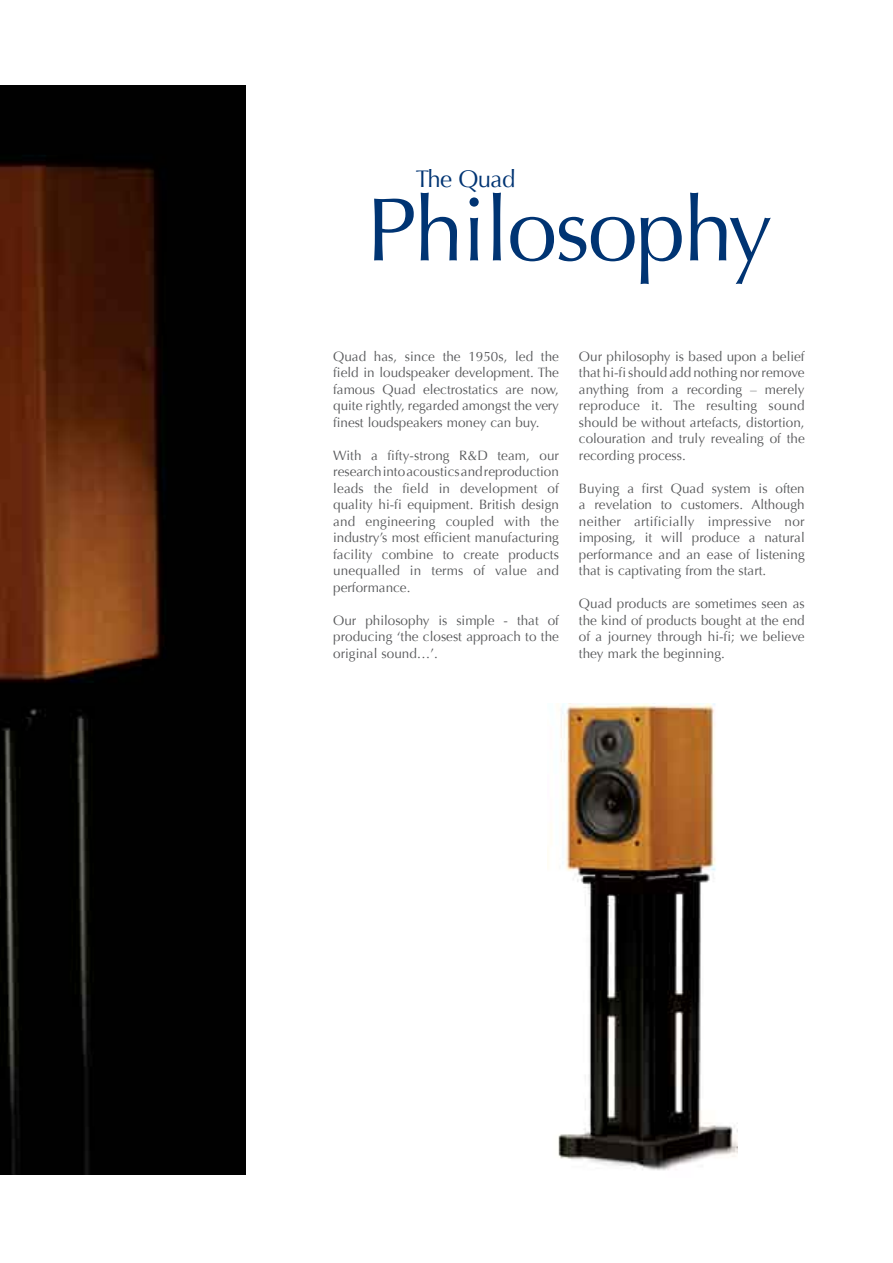
<style>
.page{position:relative;width:893px;height:1263px;background:#fff}
.page>*{position:absolute;margin:0;border:0;box-sizing:border-box;transform-origin:0 0}
.t1{font:90px "Optima";letter-spacing:-.025em;color:#003473}
.t2{font:24px "Optima";letter-spacing:-.025em;color:#003473}
.t3{font:13.5px/16.5px "Optima";color:#58595b;text-align:justify}
</style>
<div class="page">
<img style="left:0;top:85px;width:246px;height:1089px">
<img style="left:551px;top:704px;width:187px;height:467px">
<h2 class="t2" style="left:416px;top:165px;width:101px">The Quad</h2>
<h1 class="t1" style="left:366px;top:178px;width:408px">Philosophy</h1>
<p class="t3" style="left:333px;top:348px;width:227px">Quad has, since the 1950s, led the field in loudspeaker development. The famous Quad electrostatics are now, quite rightly, regarded amongst the very finest loudspeakers money can buy.</p>
<p class="t3" style="left:333px;top:447px;width:227px">With a fifty-strong R&amp;D team, our research into acoustics and reproduction leads the field in development of quality hi-fi equipment. British design and engineering coupled with the industry’s most efficient manufacturing facility combine to create products unequalled in terms of value and performance.</p>
<p class="t3" style="left:333px;top:612px;width:227px">Our philosophy is simple - that of producing ‘the closest approach to the original sound…’.</p>
<p class="t3" style="left:579px;top:348px;width:227px">Our philosophy is based upon a belief that hi-fi should add nothing nor remove anything from a recording – merely reproduce it. The resulting sound should be without artefacts, distortion, colouration and truly revealing of the recording process.</p>
<p class="t3" style="left:579px;top:480px;width:227px">Buying a first Quad system is often a revelation to customers. Although neither artificially impressive nor imposing, it will produce a natural performance and an ease of listening that is captivating from the start.</p>
<p class="t3" style="left:579px;top:596px;width:227px">Quad products are sometimes seen as the kind of products bought at the end of a journey through hi-fi; we believe they mark the beginning.</p>
</div>
